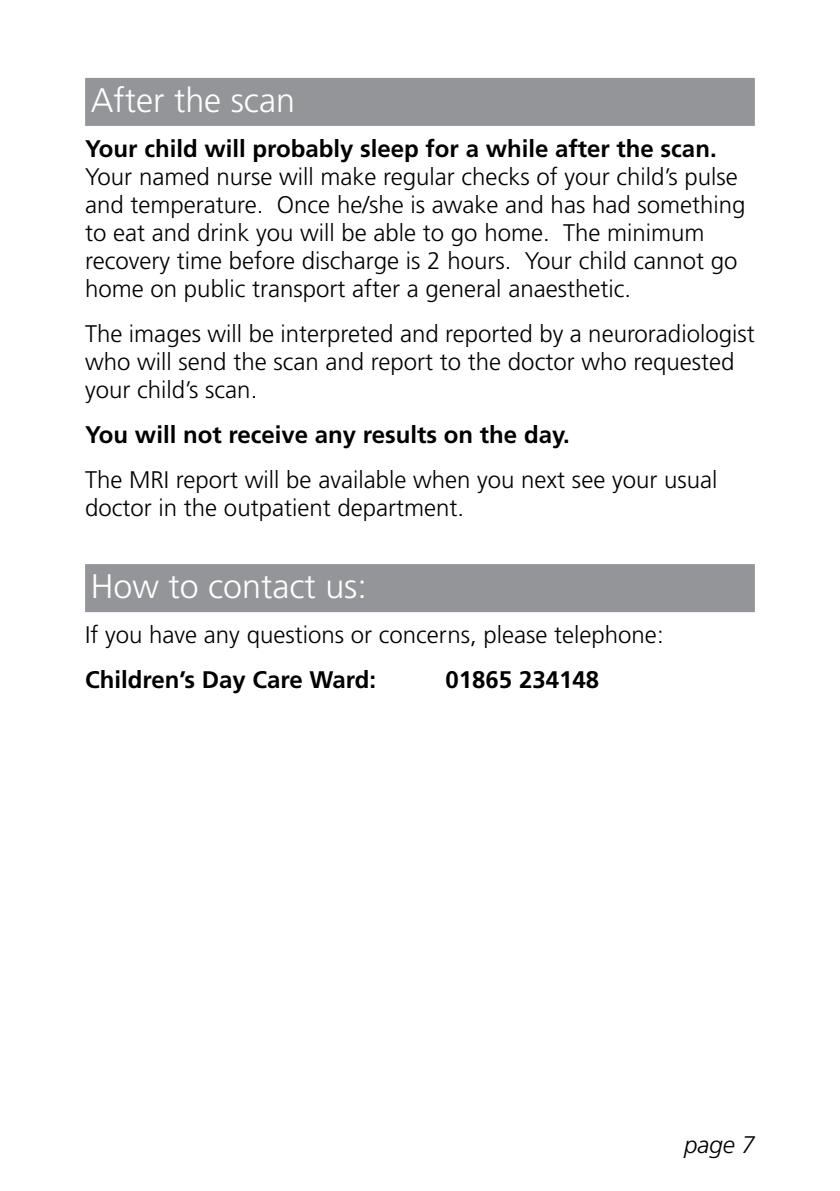
<style>
.page{position:relative;width:840px;height:1191px;background:#fff}
.page>*{position:absolute;margin:0;border:0;box-sizing:border-box;transform-origin:0 0}
.t1{font:300 34px "Frutiger";color:#fff}
.t2{font:300 24px/28px "Frutiger";color:#000}
.t3{font:700 24px "Frutiger";color:#000}
.t4{font:italic 300 24px "Frutiger";color:#000}
</style>
<div class="page">
<div style="left:85px;top:78px;width:669px;height:48px;background:#939598"></div>
<div style="left:85px;top:564px;width:669px;height:48px;background:#939598"></div>
<h1 class="t1" style="left:91px;top:81px;width:205px">After the scan</h1>
<p class="t3" style="left:85px;top:134px;width:632px">Your child will probably sleep for a while after the scan.</p>
<p class="t2" style="left:85px;top:162px;width:661px">Your named nurse will make regular checks of your child’s pulse and temperature. Once he/she is awake and has had something to eat and drink you will be able to go home. The minimum recovery time before discharge is 2 hours. Your child cannot go home on public transport after a general anaesthetic.</p>
<p class="t2" style="left:85px;top:319px;width:670px">The images will be interpreted and reported by a neuroradiologist who will send the scan and report to the doctor who requested your child’s scan.</p>
<p class="t3" style="left:85px;top:420px;width:486px">You will not receive any results on the day.</p>
<p class="t2" style="left:85px;top:465px;width:633px">The MRI report will be available when you next see your usual doctor in the outpatient department.</p>
<h1 class="t1" style="left:91px;top:567px;width:277px">How to contact us:</h1>
<p class="t2" style="left:85px;top:620px;width:579px">If you have any questions or concerns, please telephone:</p>
<p class="t3" style="left:85px;top:665px;width:292px">Children’s Day Care Ward:</p>
<p class="t3" style="left:445px;top:665px;width:155px">01865 234148</p>
<p class="t4" style="left:683px;top:1131px;width:72px">page 7</p>
</div>
